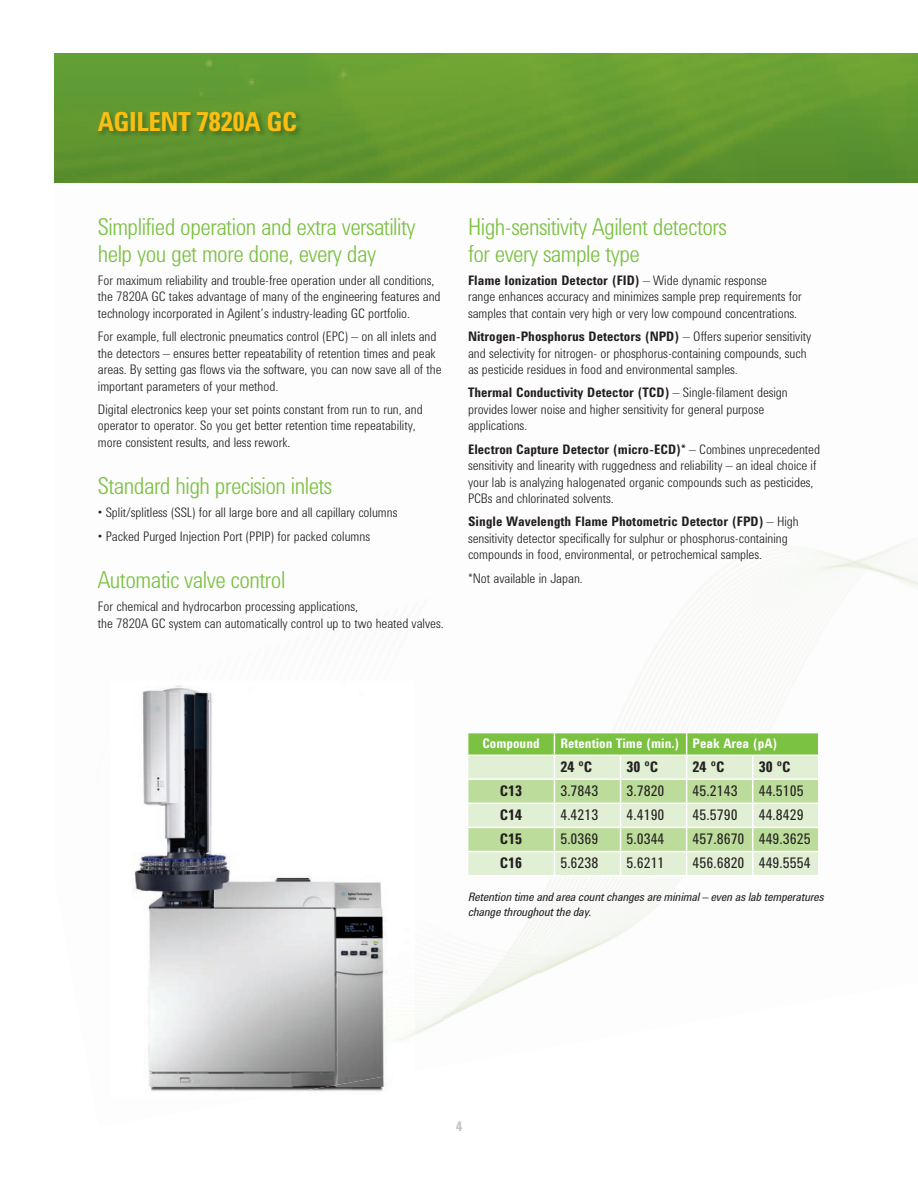
<style>
.page{position:relative;width:918px;height:1188px;background:#fff}
.page>*{position:absolute;margin:0;border:0;box-sizing:border-box;transform-origin:0 0}
.t1{font:700 27px "Agilent Condensed CFF";letter-spacing:-.02em;color:#fdbe12}
.t2{font:300 24px/27px "Agilent Condensed CFF";letter-spacing:-.02em;color:#7bc142}
.t3{font:15px "Agilent Condensed CFF";color:#231f20}
.t4{font:700 15px "Agilent Condensed CFF";color:#231f20}
.t5{font:300 13.5px/16.5px "Agilent Condensed CFF";color:#231f20}
.t6{font:700 13.5px "Agilent Condensed CFF";color:#fff}
.t7{font:700 13.5px "Agilent Condensed CFF";color:#c2c3c6}
.t8{font:italic 12px/15px "Agilent Condensed CFF";letter-spacing:-.02em;color:#231f20}
.s1{font-weight:700}
</style>
<div class="page">
<img style="left:54px;top:54px;width:864px;height:129px">
<img style="left:452px;top:954px;width:55px;height:62px">
<img style="left:507px;top:877px;width:176px;height:111px">
<img style="left:415px;top:1003px;width:37px;height:32px">
<img style="left:97px;top:109px;width:206px;height:29px">
<img style="left:132px;top:685px;width:283px;height:407px">
<svg style="left:467px;top:733px;width:352px;height:142px;background:#c8e3af"></svg>
<hr style="left:818px;top:852px;width:2px;height:23px;background:#fff">
<h1 class="t1" style="left:98px;top:111px;width:201px">AGILENT 7820A GC</h1>
<h2 class="t2" style="left:98px;top:215px;width:319px">Simplified operation and extra versatility help you get more done, every day</h2>
<p class="t5" style="left:98px;top:273px;width:344px">For maximum reliability and trouble-free operation under all conditions, the 7820A GC takes advantage of many of the engineering features and technology incorporated in Agilent’s industry-leading GC portfolio.</p>
<p class="t5" style="left:98px;top:329px;width:345px">For example, full electronic pneumatics control (EPC) – on all inlets and the detectors – ensures better repeatability of retention times and peak areas. By setting gas flows via the software, you can now save all of the important parameters of your method.</p>
<p class="t5" style="left:98px;top:402px;width:326px">Digital electronics keep your set points constant from run to run, and operator to operator. So you get better retention time repeatability, more consistent results, and less rework.</p>
<h2 class="t2" style="left:98px;top:474px;width:236px">Standard high precision inlets</h2>
<p class="t5" style="left:98px;top:505px;width:301px">• Split/splitless (SSL) for all large bore and all capillary columns</p>
<p class="t5" style="left:98px;top:529px;width:274px">• Packed Purged Injection Port (PPIP) for packed columns</p>
<h2 class="t2" style="left:98px;top:568px;width:189px">Automatic valve control</h2>
<p class="t5" style="left:98px;top:599px;width:347px">For chemical and hydrocarbon processing applications,<br>the 7820A GC system can automatically control up to two heated valves.</p>
<h2 class="t2" style="left:468px;top:215px;width:260px">High-sensitivity Agilent detectors for every sample type</h2>
<p class="t5" style="left:468px;top:273px;width:335px"><span class="s1">Flame Ionization Detector (FID)</span> – Wide dynamic response<br>range enhances accuracy and minimizes sample prep requirements for samples that contain very high or very low compound concentrations.</p>
<p class="t5" style="left:468px;top:329px;width:345px"><span class="s1">Nitrogen-Phosphorus Detectors (NPD)</span> – Offers superior sensitivity and selectivity for nitrogen- or phosphorus-containing compounds, such as pesticide residues in food and environmental samples.</p>
<p class="t5" style="left:468px;top:385px;width:321px"><span class="s1">Thermal Conductivity Detector (TCD)</span> – Single-filament design provides lower noise and higher sensitivity for general purpose applications.</p>
<p class="t5" style="left:468px;top:442px;width:353px"><span class="s1">Electron Capture Detector (micro-ECD)*</span> – Combines unprecedented sensitivity and linearity with ruggedness and reliability – an ideal choice if your lab is analyzing halogenated organic compounds such as pesticides, PCBs and chlorinated solvents.</p>
<p class="t5" style="left:468px;top:514px;width:332px"><span class="s1">Single Wavelength Flame Photometric Detector (FPD)</span> – High sensitivity detector specifically for sulphur or phosphorus-containing compounds in food, environmental, or petrochemical samples.</p>
<p class="t5" style="left:468px;top:571px;width:116px">*Not available in Japan.</p>
<p class="t6" style="left:482px;top:738px;width:59px">Compound</p>
<p class="t6" style="left:560px;top:738px;width:219px">Retention Time (min.) Peak Area (pA)</p>
<p class="t4" style="left:560px;top:761px;width:33px">24 ºC</p>
<p class="t4" style="left:627px;top:761px;width:33px">30 ºC</p>
<p class="t4" style="left:693px;top:761px;width:33px">24 ºC</p>
<p class="t4" style="left:759px;top:761px;width:33px">30 ºC</p>
<p class="t4" style="left:500px;top:785px;width:24px">C13</p>
<p class="t3" style="left:560px;top:785px;width:40px">3.7843</p>
<p class="t3" style="left:627px;top:785px;width:40px">3.7820</p>
<p class="t3" style="left:693px;top:785px;width:47px">45.2143</p>
<p class="t3" style="left:759px;top:785px;width:47px">44.5105</p>
<p class="t4" style="left:500px;top:809px;width:24px">C14</p>
<p class="t3" style="left:560px;top:809px;width:40px">4.4213</p>
<p class="t3" style="left:627px;top:809px;width:40px">4.4190</p>
<p class="t3" style="left:693px;top:809px;width:47px">45.5790</p>
<p class="t3" style="left:759px;top:809px;width:47px">44.8429</p>
<p class="t4" style="left:500px;top:833px;width:24px">C15</p>
<p class="t3" style="left:560px;top:833px;width:40px">5.0369</p>
<p class="t3" style="left:627px;top:833px;width:40px">5.0344</p>
<p class="t3" style="left:693px;top:833px;width:120px">457.8670 449.3625</p>
<p class="t4" style="left:500px;top:857px;width:24px">C16</p>
<p class="t3" style="left:560px;top:857px;width:40px">5.6238</p>
<p class="t3" style="left:627px;top:857px;width:40px">5.6211</p>
<p class="t3" style="left:693px;top:857px;width:120px">456.6820 449.5554</p>
<p class="t8" style="left:468px;top:890px;width:358px">Retention time and area count changes are minimal – even as lab temperatures change throughout the day.</p>
<p class="t7" style="left:456px;top:1121px;width:8px">4</p>
</div>
